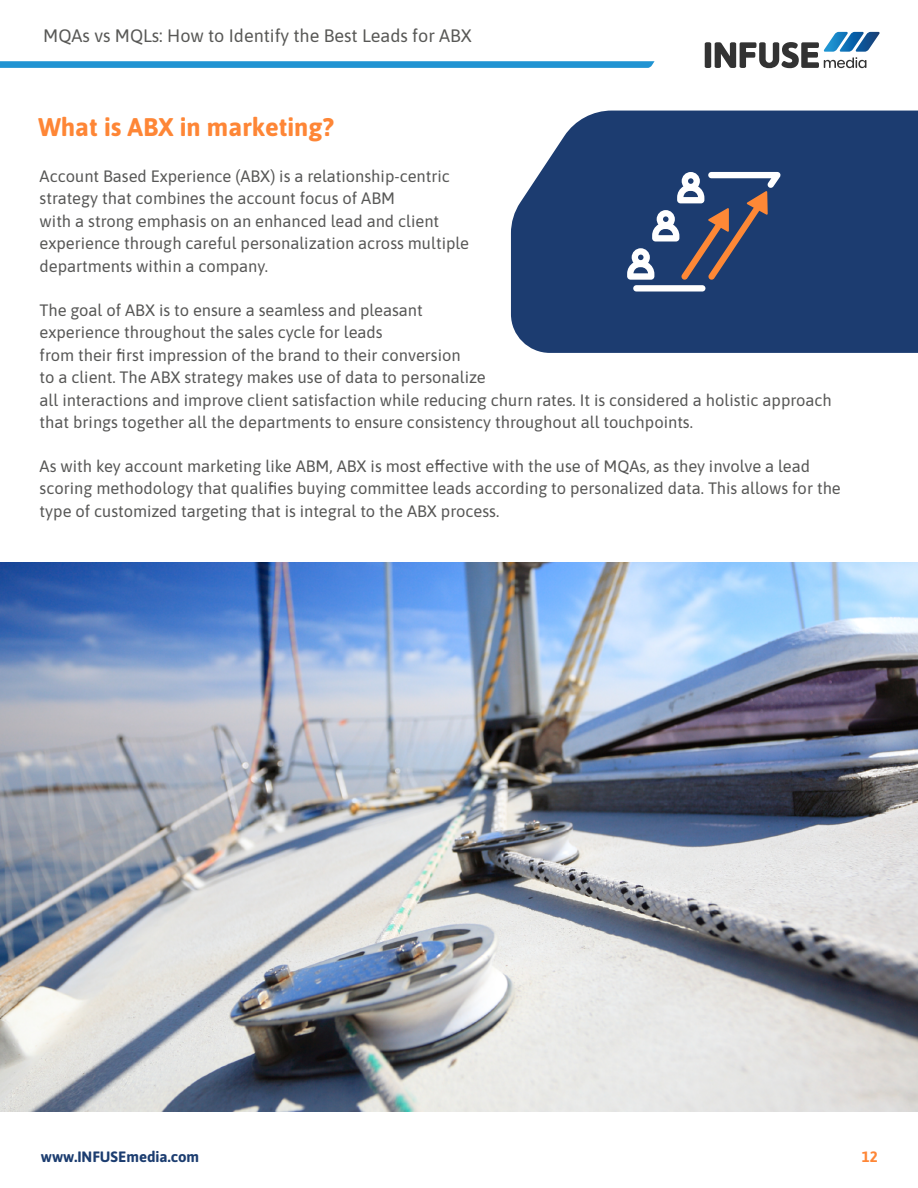
<style>
.page{position:relative;width:918px;height:1188px;background:#fff}
.page>*{position:absolute;margin:0;border:0;box-sizing:border-box;transform-origin:0 0}
.t1{font:700 25.5px "Asap";color:#fe8636}
.t2{font:18px "Asap";color:#585856}
.t3{font:16.5px/22.5px "Asap";color:#575756}
.t4{font:700 15px "Asap";color:#1c3d70}
.t5{font:700 15px "Asap";color:#fe8636}
</style>
<div class="page">
<svg style="left:0;top:61px;width:655px;height:7px;background:#2b98d4"></svg>
<div style="left:511px;top:111px;width:407px;height:242px;background:#1c3c70"></div>
<div style="left:633px;top:285px;width:72px;height:7px;background:#fff;border-radius:3px"></div>
<svg style="left:627px;top:172px;width:154px;height:108px;background:#4c5b7d"></svg>
<img style="left:0;top:563px;width:918px;height:548px">
<svg style="left:705px;top:32px;width:175px;height:36px"></svg>
<p class="t2" style="left:43px;top:23px;width:430px">MQAs vs MQLs: How to Identify the Best Leads for ABX</p>
<h1 class="t1" style="left:38px;top:109px;width:297px">What is ABX in marketing?</h1>
<p class="t3" style="left:40px;top:164px;width:431px">Account Based Experience (ABX) is a relationship-centric strategy that combines the account focus of ABM<br>with a strong emphasis on an enhanced lead and client experience through careful personalization across multiple departments within a company.</p>
<p class="t3" style="left:40px;top:298px;width:794px">The goal of ABX is to ensure a seamless and pleasant<br>experience throughout the sales cycle for leads<br>from their first impression of the brand to their conversion<br>to a client. The ABX strategy makes use of data to personalize<br>all interactions and improve client satisfaction while reducing churn rates. It is considered a holistic approach that brings together all the departments to ensure consistency throughout all touchpoints.</p>
<p class="t3" style="left:40px;top:454px;width:803px">As with key account marketing like ABM, ABX is most effective with the use of MQAs, as they involve a lead scoring methodology that qualifies buying committee leads according to personalized data. This allows for the type of customized targeting that is integral to the ABX process.</p>
<p class="t4" style="left:41px;top:1146px;width:160px">www.INFUSEmedia.com</p>
<p class="t5" style="left:862px;top:1146px;width:18px">12</p>
</div>
